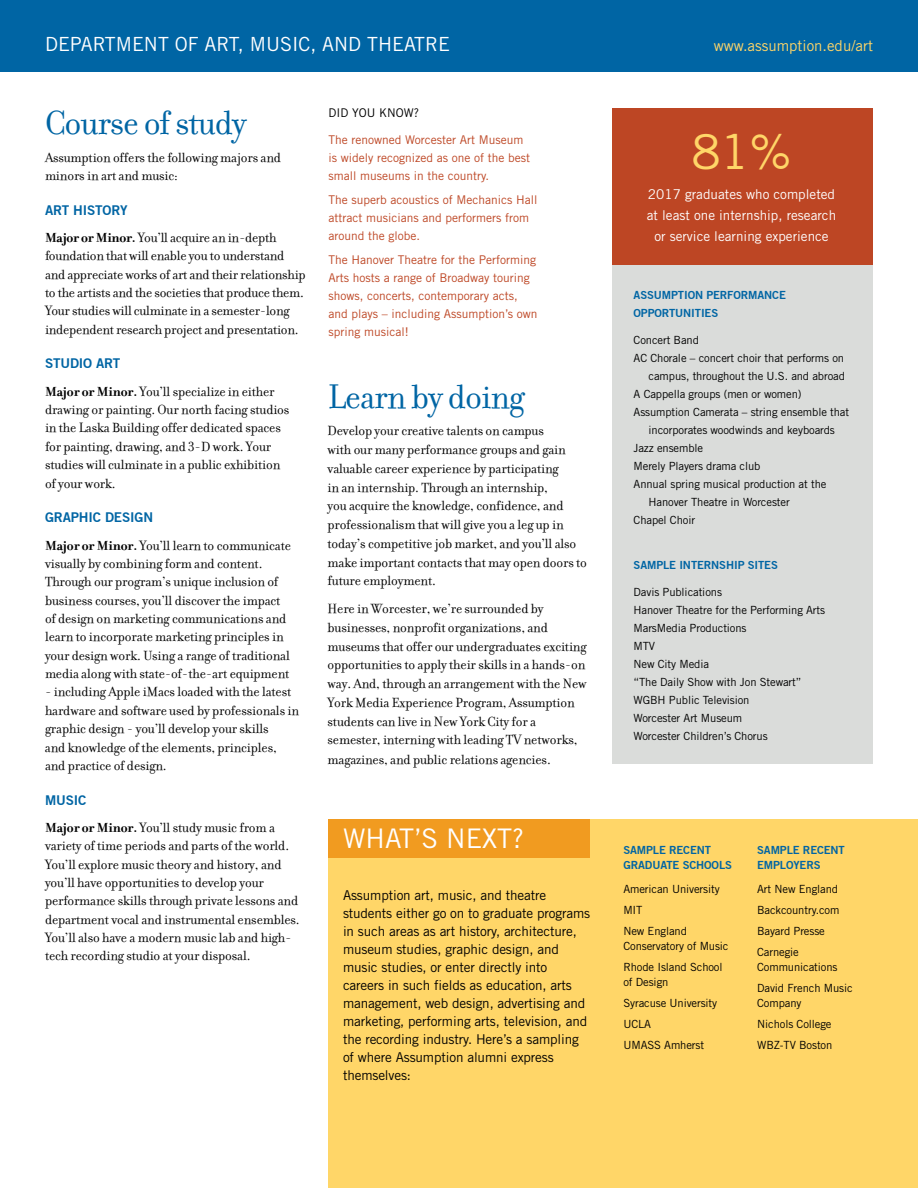
<style>
.page{position:relative;width:918px;height:1188px;background:#fff}
.page>*{position:absolute;margin:0;border:0;box-sizing:border-box;transform-origin:0 0}
.t1{font:48px "Trade Gothic";color:#ffd668}
.t2{font:36px "Filosofia";letter-spacing:-.025em;color:#0065a4}
.t3{font:27px "Trade Gothic";color:#fff}
.t4{font:19.5px "Trade Gothic";color:#fff}
.t5{font:15px "Trade Gothic";color:#ffd668}
.t6{font:14.25px/18.3px "Filosofia";letter-spacing:-.01em;color:#000}
.t7{font:13.5px/18px "Trade Gothic";letter-spacing:-.01em;color:#000}
.t8{font:13.5px/21px "Trade Gothic";color:#fff;text-align:center}
.t9{font:700 13.5px "Trade Gothic No.2";letter-spacing:-.01em;color:#0065a4}
.t10{font:12px/18px "Trade Gothic";color:#bd4624}
.t11{font:12px "Trade Gothic";color:#000}
.t12{font:11.25px/18px "Trade Gothic";letter-spacing:-.01em;color:#000}
.t13{font:700 11.25px/15px "Trade Gothic No.2";letter-spacing:-.01em;color:#0065a4}
.s1{font-weight:700}
</style>
<div class="page">
<div style="left:612px;top:264px;width:261px;height:499px;background:#dadcda"></div>
<div style="left:328px;top:819px;width:590px;height:369px;background:#ffd668"></div>
<div style="left:0;top:0;width:918px;height:72px;background:#0065a4"></div>
<div style="left:328px;top:819px;width:262px;height:38px;background:#f19b20"></div>
<div style="left:612px;top:108px;width:261px;height:156px;background:#bd4624"></div>
<h1 class="t4" style="left:45px;top:32px;width:406px">DEPARTMENT OF ART, MUSIC, AND THEATRE</h1>
<p class="t5" style="left:714px;top:37px;width:161px">www.assumption.edu/art</p>
<h2 class="t2" style="left:45px;top:103px;width:203px">Course of study</h2>
<p class="t6" style="left:45px;top:148px;width:238px">Assumption offers the following majors and minors in art and music:</p>
<p class="t9" style="left:45px;top:201px;width:84px">ART HISTORY</p>
<p class="t6" style="left:45px;top:229px;width:262px"><span class="s1">Major or Minor.</span> You’ll acquire an in-depth foundation that will enable you to understand and appreciate works of art and their relationship to the artists and the societies that produce them.<br>Your studies will culminate in a semester-long independent research project and presentation.</p>
<p class="t9" style="left:45px;top:355px;width:77px">STUDIO ART</p>
<p class="t6" style="left:45px;top:382px;width:246px"><span class="s1">Major or Minor.</span> You’ll specialize in either drawing or painting. Our north facing studios in the Laska Building offer dedicated spaces for painting, drawing, and 3-D work. Your studies will culminate in a public exhibition of your work.</p>
<p class="t9" style="left:45px;top:509px;width:110px">GRAPHIC DESIGN</p>
<p class="t6" style="left:45px;top:536px;width:247px"><span class="s1">Major or Minor.</span> You’ll learn to communicate visually by combining form and content.<br>Through our program’s unique inclusion of business courses, you’ll discover the impact of design on marketing communications and learn to incorporate marketing principles in your design work. Using a range of traditional media along with state-of-the-art equipment</p>
<p class="t6" style="left:45px;top:683px;width:256px">- including Apple iMacs loaded with the latest hardware and software used by professionals in graphic design - you’ll develop your skills<br>and knowledge of the elements, principles, and practice of design.</p>
<p class="t9" style="left:45px;top:791px;width:43px">MUSIC</p>
<p class="t6" style="left:45px;top:818px;width:256px"><span class="s1">Major or Minor.</span> You’ll study music from a variety of time periods and parts of the world.<br>You’ll explore music theory and history, and you’ll have opportunities to develop your performance skills through private lessons and department vocal and instrumental ensembles.<br>You’ll also have a modern music lab and high&shy;tech recording studio at your disposal.</p>
<p class="t11" style="left:328px;top:106px;width:92px">DID YOU KNOW?</p>
<p class="t10" style="left:328px;top:131px;width:203px">The renowned Worcester Art Museum is widely recognized as one of the best small museums in the country.</p>
<p class="t10" style="left:328px;top:191px;width:210px">The superb acoustics of Mechanics Hall attract musicians and performers from around the globe.</p>
<p class="t10" style="left:328px;top:251px;width:211px">The Hanover Theatre for the Performing Arts hosts a range of Broadway touring shows, concerts, contemporary acts, and plays – including Assumption’s own spring musical!</p>
<h3 class="t2" style="left:328px;top:377px;width:198px">Learn by doing</h3>
<p class="t6" style="left:328px;top:422px;width:261px;line-height:18.8px">Develop your creative talents on campus<br>with our many performance groups and gain valuable career experience by participating<br>in an internship. Through an internship,<br>you acquire the knowledge, confidence, and professionalism that will give you a leg up in today’s competitive job market, and you’ll also make important contacts that may open doors to future employment.</p>
<p class="t6" style="left:328px;top:599px;width:261px;line-height:18.9px">Here in Worcester, we’re surrounded by businesses, nonprofit organizations, and museums that offer our undergraduates exciting opportunities to apply their skills in a hands-on way. And, through an arrangement with the New York Media Experience Program, Assumption students can live in New York City for a semester, interning with leading TV networks, magazines, and public relations agencies.</p>
<p class="t3" style="left:343px;top:822px;width:183px">WHAT’S NEXT?</p>
<p class="t7" style="left:343px;top:886px;width:249px">Assumption art, music, and theatre students either go on to graduate programs in such areas as art history, architecture, museum studies, graphic design, and music studies, or enter directly into careers in such fields as education, arts management, web design, advertising and marketing, performing arts, television, and the recording industry. Here’s a sampling of where Assumption alumni express themselves:</p>
<p class="t1" style="left:691px;top:123px;width:102px">81%</p>
<p class="t8" style="left:647px;top:184px;width:191px">2017 graduates who completed at least one internship, research or service learning experience</p>
<p class="t13" style="left:634px;top:285px;width:154px;line-height:18px">ASSUMPTION PERFORMANCE<br>OPPORTUNITIES</p>
<p class="t12" style="left:634px;top:331px;width:212px">Concert Band<br>AC Chorale – concert choir that performs on</p>
<p class="t12" style="left:634px;top:367px;width:217px;text-indent:15px">campus, throughout the U.S. and abroad<br>A Cappella groups (men or women)<br>Assumption Camerata – string ensemble that</p>
<p class="t12" style="left:634px;top:421px;width:203px;text-indent:15px">incorporates woodwinds and keyboards<br>Jazz ensemble<br>Merely Players drama club<br>Annual spring musical production at the</p>
<p class="t12" style="left:634px;top:493px;width:158px;text-indent:15px">Hanover Theatre in Worcester<br>Chapel Choir</p>
<p class="t13" style="left:634px;top:558px;width:146px">SAMPLE INTERNSHIP SITES</p>
<p class="t12" style="left:634px;top:583px;width:193px">Davis Publications<br>Hanover Theatre for the Performing Arts<br>MarsMedia Productions<br>MTV<br>New City Media<br>“The Daily Show with Jon Stewart”<br>WGBH Public Television<br>Worcester Art Museum<br>Worcester Children’s Chorus</p>
<p class="t13" style="left:623px;top:843px;width:110px">SAMPLE RECENT<br>GRADUATE SCHOOLS</p>
<p class="t12" style="left:623px;top:879px;width:98px;line-height:21px">American University<br>MIT<br>New England</p>
<p class="t12" style="left:623px;top:937px;width:107px">Conservatory of Music</p>
<p class="t12" style="left:623px;top:960px;width:101px;line-height:15px">Rhode Island School of Design</p>
<p class="t12" style="left:623px;top:993px;width:95px;line-height:21px">Syracuse University<br>UCLA<br>UMASS Amherst</p>
<p class="t13" style="left:757px;top:843px;width:89px">SAMPLE RECENT<br>EMPLOYERS</p>
<p class="t12" style="left:757px;top:879px;width:84px;line-height:21px">Art New England<br>Backcountry.com<br>Bayard Presse<br>Carnegie</p>
<p class="t12" style="left:757px;top:958px;width:82px">Communications</p>
<p class="t12" style="left:757px;top:981px;width:97px;line-height:15px">David French Music<br>Company</p>
<p class="t12" style="left:757px;top:1014px;width:77px;line-height:21px">Nichols College<br>WBZ-TV Boston</p>
</div>
